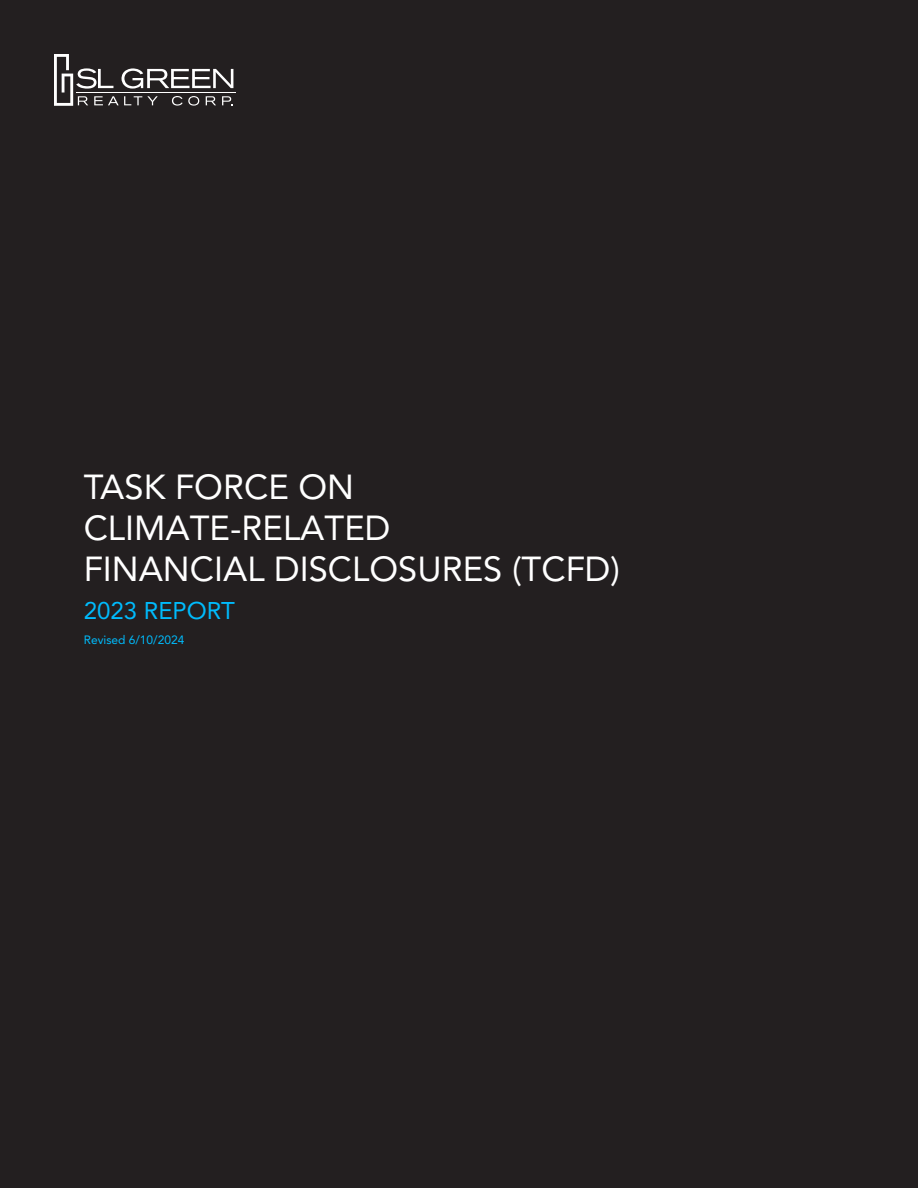
<style>
.page{position:relative;width:918px;height:1188px;background:#fff}
.page>*{position:absolute;margin:0;border:0;box-sizing:border-box;transform-origin:0 0}
.t1{font:34.5px "Avenir LT Pro";color:#fff}
.t2{font:24px "Avenir LT Pro";color:#00bbfc}
.t3{font:12px "Avenir LT Pro";color:#00bbfc}
</style>
<div class="page">
<div style="left:1px;top:1px;width:916px;height:1186px;background:#231f20"></div>
<svg style="left:54px;top:54px;width:179px;height:52px"></svg>
<hr style="left:76px;top:92px;width:159px;height:1px;background:#fff">
<p class="t1" style="left:84px;top:465px;width:272px">TASK FORCE ON</p>
<p class="t1" style="left:84px;top:507px;width:308px">CLIMATE-RELATED</p>
<p class="t1" style="left:84px;top:548px;width:538px">FINANCIAL DISCLOSURES (TCFD)</p>
<p class="t2" style="left:84px;top:596px;width:153px">2023 REPORT</p>
<p class="t3" style="left:84px;top:632px;width:102px">Revised 6/10/2024</p>
</div>
